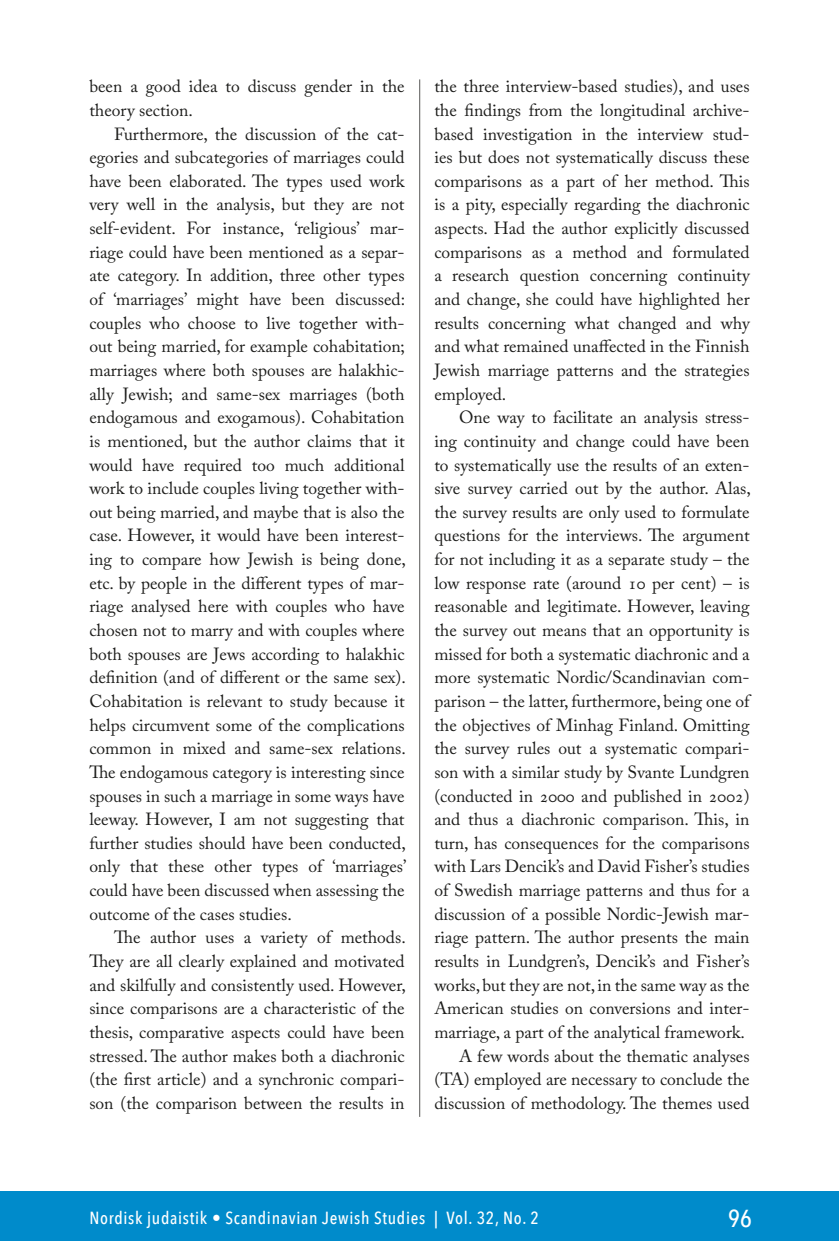
<style>
.page{position:relative;width:839px;height:1241px;background:#fff}
.page>*{position:absolute;margin:0;border:0;box-sizing:border-box;transform-origin:0 0}
.t1{font:500 24.5px "Avenir Next Condensed";color:#fff}
.Leipis{font:17.5px/23.6px "Adobe Caslon Pro";color:#1d1d1b;text-align:justify}
.t2{font:500 17.5px "Avenir Next Condensed";letter-spacing:.04em;color:#fff}
</style>
<div class="page">
<div style="left:0;top:1191px;width:838px;height:49px;background:#008bcb"></div>
<hr style="left:419px;top:79px;width:1px;height:1037px;background:#575756">
<p class="Leipis" style="left:89px;top:74px;width:316px">been a good idea to discuss gender in the theory section.</p>
<p class="Leipis" style="left:89px;top:122px;width:318px;text-indent:25px">Furthermore, the discussion of the cat&shy;egories and subcategories of marriages could have been elaborated. The types used work very well in the analysis, but they are not self-evident. For instance, ‘religious’ mar&shy;riage could have been mentioned as a separ&shy;ate category. In addition, three other types of ‘marriages’ might have been discussed: couples who choose to live together with&shy;out being married, for example cohabitation; marriages where both spouses are halakhic&shy;ally Jewish; and same-sex marriages (both endogamous and exogamous). Cohabitation is mentioned, but the author claims that it would have required too much additional work to include couples living together with&shy;out being married, and maybe that is also the case. However, it would have been interest&shy;ing to compare how Jewish is being done, etc. by people in the different types of mar&shy;riage analysed here with couples who have chosen not to marry and with couples where both spouses are Jews according to halakhic definition (and of different or the same sex).<br>Cohabitation is relevant to study because it helps circumvent some of the complications common in mixed and same-sex relations.<br>The endogamous category is interesting since spouses in such a marriage in some ways have leeway. However, I am not suggesting that further studies should have been conducted, only that these other types of ‘marriages’ could have been discussed when assessing the outcome of the cases studies.</p>
<p class="Leipis" style="left:89px;top:925px;width:318px;text-indent:25px">The author uses a variety of methods.<br>They are all clearly explained and motivated and skilfully and consistently used. However, since comparisons are a characteristic of the thesis, comparative aspects could have been stressed. The author makes both a diachronic (the first article) and a synchronic compari&shy;son (the comparison between the results in</p>
<p class="Leipis" style="left:434px;top:74px;width:317px">the three interview-based studies), and uses the findings from the longitudinal archive&shy;based investigation in the interview stud&shy;ies but does not systematically discuss these comparisons as a part of her method. This is a pity, especially regarding the diachronic aspects. Had the author explicitly discussed comparisons as a method and formulated a research question concerning continuity and change, she could have highlighted her results concerning what changed and why and what remained unaffected in the Finnish Jewish marriage patterns and the strategies employed.</p>
<p class="Leipis" style="left:434px;top:405px;width:318px;text-indent:25px">One way to facilitate an analysis stress&shy;ing continuity and change could have been to systematically use the results of an exten&shy;sive survey carried out by the author. Alas, the survey results are only used to formulate questions for the interviews. The argument for not including it as a separate study – the low response rate (around 10 per cent) – is reasonable and legitimate. However, leaving the survey out means that an opportunity is missed for both a systematic diachronic and a more systematic Nordic/Scandinavian com&shy;parison – the latter, furthermore, being one of the objectives of Minhag Finland. Omitting the survey rules out a systematic compari&shy;son with a similar study by Svante Lundgren (conducted in 2000 and published in 2002) and thus a diachronic comparison. This, in turn, has consequences for the comparisons with Lars Dencik’s and David Fisher’s studies of Swedish marriage patterns and thus for a discussion of a possible Nordic-Jewish mar&shy;riage pattern. The author presents the main results in Lundgren’s, Dencik’s and Fisher’s works, but they are not, in the same way as the American studies on conversions and inter&shy;marriage, a part of the analytical framework.</p>
<p class="Leipis" style="left:434px;top:1043px;width:317px;text-indent:25px">A few words about the thematic analyses (TA) employed are necessary to conclude the discussion of methodology. The themes used</p>
<p class="t2" style="left:89px;top:1207px;width:451px">Nordisk judaistik • Scandinavian Jewish Studies | Vol. 32, No. 2</p>
<h1 class="t1" style="left:728px;top:1203px;width:25px">96</h1>
</div>
